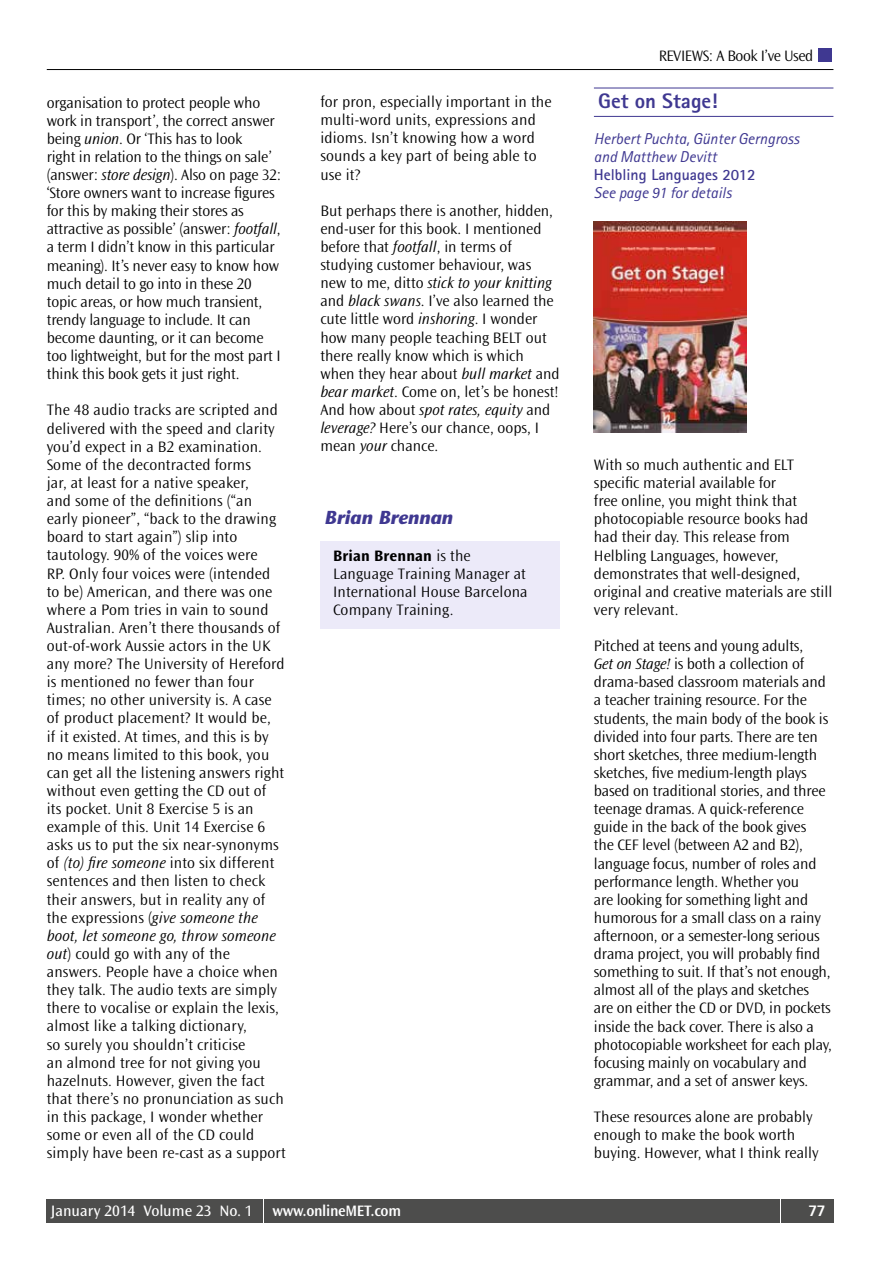
<style>
.page{position:relative;width:893px;height:1263px;background:#fff}
.page>*{position:absolute;margin:0;border:0;box-sizing:border-box;transform-origin:0 0}
.t1{font:800 21px "Rotis Sans Serif Std";color:#3f3891}
.t2{font:italic 700 18.75px "Stone Sans Std";color:#3f3891}
.t3{font:800 16.5px "Rotis Sans Serif Std";color:#fff}
.t4{font:300 15.75px/18.1px "Ocean Sans Std";color:#000}
.t5{font:italic 15.75px/18.1px "Rotis Sans Serif Std";color:#3f3891}
.t6{font:15.75px "Ocean Sans Std";color:#fff}
.t7{font:300 15.75px "Ocean Sans Std";letter-spacing:-.025em;color:#000}
.t8{font:700 15.75px "Rotis Sans Serif Std";color:#3f3891}
.t9{font:600 15.75px "Ocean Sans Std";letter-spacing:-.02em;color:#fff}
.s1{font-style:italic}
.s2{font-weight:700}
</style>
<div class="page">
<hr style="left:47px;top:69px;width:786px;height:1px;background:#000">
<div style="left:818px;top:48px;width:13px;height:13px;background:#3f3891"></div>
<div style="left:320px;top:541px;width:240px;height:88px;background:#eceaf9"></div>
<hr style="left:594px;top:88px;width:239px;height:1px;background:#3f3891">
<hr style="left:594px;top:116px;width:239px;height:1px;background:#3f3891">
<img style="left:594px;top:222px;width:153px;height:210px">
<div style="left:781px;top:1199px;width:52px;height:23px;background:#4d4d4c"></div>
<div style="left:265px;top:1199px;width:515px;height:23px;background:#4d4d4c"></div>
<div style="left:46px;top:1199px;width:217px;height:23px;background:#4d4d4c"></div>
<p class="t4" style="left:47px;top:93px;width:236px">organisation to protect people who work in transport’, the correct answer being <span class="s1">union</span>. Or ‘This has to look<br>right in relation to the things on sale’ (answer: <span class="s1">store design</span>). Also on page 32: ‘Store owners want to increase figures for this by making their stores as attractive as possible’ (answer: <span class="s1">footfall</span>, a term I didn’t know in this particular meaning). It’s never easy to know how much detail to go into in these 20 topic areas, or how much transient, trendy language to include. It can become daunting, or it can become too lightweight, but for the most part I think this book gets it just right.</p>
<p class="t4" style="left:47px;top:401px;width:240px">The 48 audio tracks are scripted and delivered with the speed and clarity you’d expect in a B2 examination.<br>Some of the decontracted forms<br>jar, at least for a native speaker,<br>and some of the definitions (“an early pioneer”, “back to the drawing board to start again”) slip into tautology. 90% of the voices were<br>RP. Only four voices were (intended to be) American, and there was one where a Pom tries in vain to sound Australian. Aren’t there thousands of out-of-work Aussie actors in the UK any more? The University of Hereford is mentioned no fewer than four times; no other university is. A case of product placement? It would be,<br>if it existed. At times, and this is by no means limited to this book, you can get all the listening answers right without even getting the CD out of<br>its pocket. Unit 8 Exercise 5 is an example of this. Unit 14 Exercise 6 asks us to put the six near-synonyms of <span class="s1">(to) fire someone</span> into six different sentences and then listen to check their answers, but in reality any of the expressions (<span class="s1">give someone the boot, let someone go, throw someone out</span>) could go with any of the answers. People have a choice when they talk. The audio texts are simply there to vocalise or explain the lexis, almost like a talking dictionary,<br>so surely you shouldn’t criticise<br>an almond tree for not giving you hazelnuts. However, given the fact that there’s no pronunciation as such in this package, I wonder whether some or even all of the CD could simply have been re-cast as a support</p>
<p class="t4" style="left:320px;top:93px;width:233px">for pron, especially important in the multi-word units, expressions and idioms. Isn’t knowing how a word sounds a key part of being able to use it?</p>
<p class="t4" style="left:320px;top:202px;width:241px">But perhaps there is another, hidden, end-user for this book. I mentioned before that <span class="s1">footfall</span>, in terms of studying customer behaviour, was new to me, ditto <span class="s1">stick to your knitting </span>and <span class="s1">black swans</span>. I’ve also learned the cute little word <span class="s1">inshoring</span>. I wonder how many people teaching BELT out there really know which is which when they hear about <span class="s1">bull market</span> and <span class="s1">bear market</span>. Come on, let’s be honest!<br>And how about <span class="s1">spot rates, equity</span> and <span class="s1">leverage?</span> Here’s our chance, oops, I mean <span class="s1">your</span> chance.</p>
<p class="t2" style="left:325px;top:507px;width:130px">Brian Brennan</p>
<p class="t4" style="left:333px;top:546px;width:196px"><span class="s2">Brian Brennan</span> is the<br>Language Training Manager at<br>International House Barcelona<br>Company Training.</p>
<p class="t7" style="left:659px;top:47px;width:156px">REVIEWS: A Book I’ve Used</p>
<h1 class="t1" style="left:598px;top:87px;width:121px">Get on Stage!</h1>
<p class="t5" style="left:594px;top:130px;width:207px">Herbert Puchta, Günter Gerngross and Matthew Devitt</p>
<p class="t8" style="left:594px;top:165px;width:163px">Helbling Languages 2012</p>
<p class="t5" style="left:594px;top:184px;width:139px">See page 91 for details</p>
<p class="t4" style="left:594px;top:456px;width:240px">With so much authentic and ELT specific material available for<br>free online, you might think that photocopiable resource books had had their day. This release from<br>Helbling Languages, however, demonstrates that well-designed, original and creative materials are still very relevant.</p>
<p class="t4" style="left:594px;top:637px;width:240px">Pitched at teens and young adults,<br><span class="s1">Get on Stage!</span> is both a collection of drama-based classroom materials and a teacher training resource. For the students, the main body of the book is divided into four parts. There are ten short sketches, three medium-length sketches, five medium-length plays based on traditional stories, and three teenage dramas. A quick-reference guide in the back of the book gives<br>the CEF level (between A2 and B2), language focus, number of roles and performance length. Whether you<br>are looking for something light and humorous for a small class on a rainy afternoon, or a semester-long serious drama project, you will probably find something to suit. If that’s not enough, almost all of the plays and sketches are on either the CD or DVD, in pockets inside the back cover. There is also a photocopiable worksheet for each play, focusing mainly on vocabulary and grammar, and a set of answer keys.</p>
<p class="t4" style="left:594px;top:1108px;width:226px">These resources alone are probably enough to make the book worth buying. However, what I think really</p>
<p class="t6" style="left:51px;top:1202px;width:203px">January 2014 Volume 23 No. 1</p>
<p class="t9" style="left:273px;top:1202px;width:130px">www.onlineMET.com</p>
<p class="t3" style="left:808px;top:1200px;width:19px">77</p>
</div>
